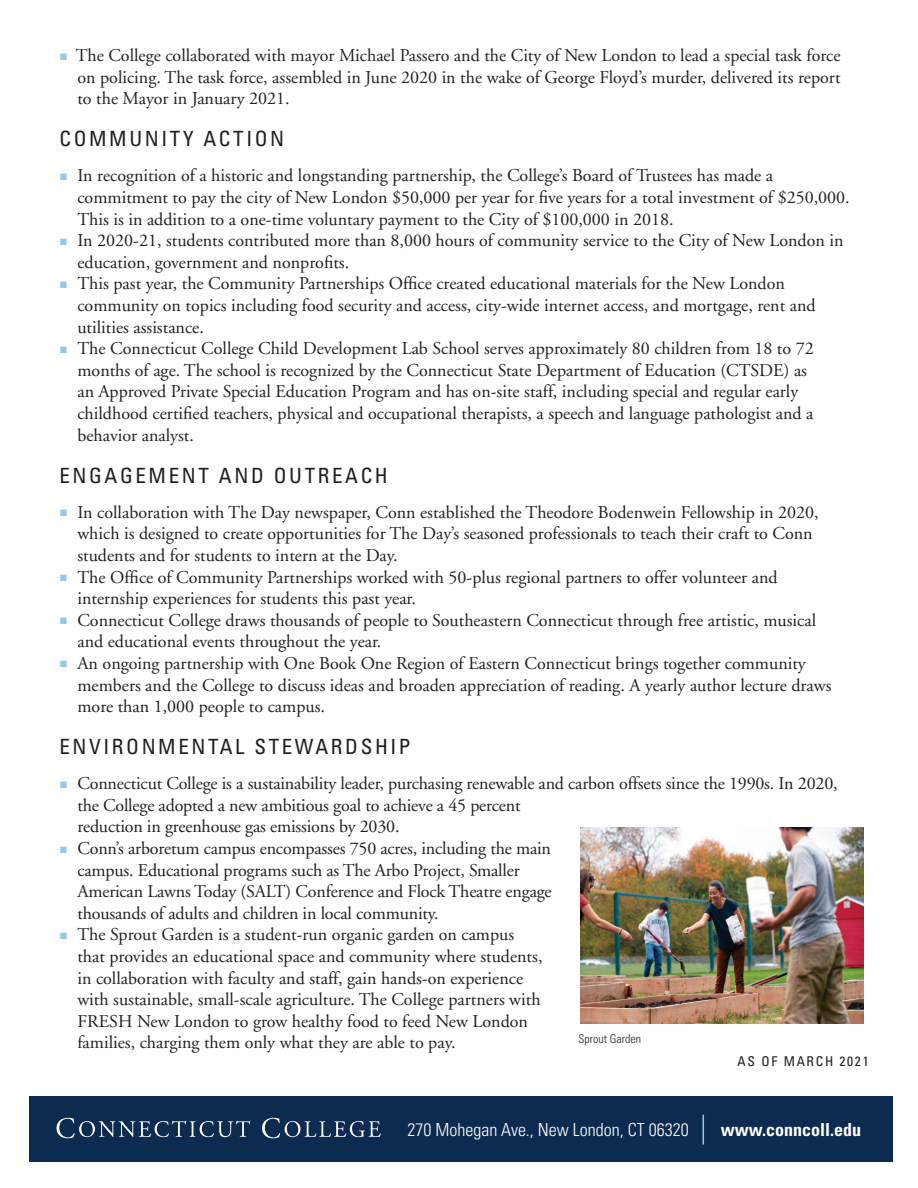
<style>
.page{position:relative;width:918px;height:1188px;background:#fff}
.page>*{position:absolute;margin:0;border:0;box-sizing:border-box;transform-origin:0 0}
.t1{font:condensed 21px "Univers LT Std";letter-spacing:.125em;color:#231f20}
.t2{font:18px/21.6px "Adobe Garamond";color:#231f20}
.t3{font:300 condensed 18px "Univers LT Std";color:#fff}
.t4{font:700 condensed 18px "Univers LT Std";color:#fff}
.t5{font:condensed 13.5px "Univers LT Std";letter-spacing:.125em;color:#231f20}
.t6{font:300 condensed 12px "Univers LT Std";color:#231f20}
.s1{font-family:"Alright Sans";font-weight:100;font-size:9px;color:#93c8eb}
</style>
<div class="page">
<div style="left:29px;top:1096px;width:863px;height:66px;background:#0d2b51"></div>
<svg style="left:56px;top:1118px;width:194px;height:20px"></svg>
<svg style="left:262px;top:1118px;width:119px;height:20px"></svg>
<hr style="left:703px;top:1115px;width:1px;height:30px;background:#93c8eb">
<img style="left:580px;top:828px;width:284px;height:196px">
<p class="t2" style="left:77px;top:45px;width:765px;text-align:justify;text-indent:-18px"><span class="s1">■</span> The College collaborated with mayor Michael Passero and the City of New London to lead a special task force on policing. The task force, assembled in June 2020 in the wake of George Floyd’s murder, delivered its report to the Mayor in January 2021.</p>
<p class="t1" style="left:59px;top:126px;width:226px">COMMUNITY ACTION</p>
<p class="t2" style="left:77px;top:165px;width:774px;text-indent:-18px"><span class="s1">■</span> In recognition of a historic and longstanding partnership, the College’s Board of Trustees has made a commitment to pay the city of New London $50,000 per year for five years for a total investment of $250,000.<br>This is in addition to a one-time voluntary payment to the City of $100,000 in 2018.</p>
<p class="t2" style="left:77px;top:230px;width:768px;text-indent:-18px"><span class="s1">■</span> In 2020-21, students contributed more than 8,000 hours of community service to the City of New London in education, government and nonprofits.</p>
<p class="t2" style="left:77px;top:273px;width:740px;text-indent:-18px"><span class="s1">■</span> This past year, the Community Partnerships Office created educational materials for the New London community on topics including food security and access, city-wide internet access, and mortgage, rent and utilities assistance.</p>
<p class="t2" style="left:77px;top:338px;width:738px;text-indent:-18px"><span class="s1">■</span> The Connecticut College Child Development Lab School serves approximately 80 children from 18 to 72 months of age. The school is recognized by the Connecticut State Department of Education (CTSDE) as an Approved Private Special Education Program and has on-site staff, including special and regular early childhood certified teachers, physical and occupational therapists, a speech and language pathologist and a behavior analyst.</p>
<p class="t1" style="left:59px;top:462px;width:330px">ENGAGEMENT AND OUTREACH</p>
<p class="t2" style="left:77px;top:502px;width:743px;text-indent:-18px"><span class="s1">■</span> In collaboration with The Day newspaper, Conn established the Theodore Bodenwein Fellowship in 2020, which is designed to create opportunities for The Day’s seasoned professionals to teach their craft to Conn students and for students to intern at the Day.</p>
<p class="t2" style="left:77px;top:567px;width:702px;text-indent:-18px"><span class="s1">■</span> The Office of Community Partnerships worked with 50-plus regional partners to offer volunteer and internship experiences for students this past year.</p>
<p class="t2" style="left:77px;top:610px;width:740px;text-indent:-18px"><span class="s1">■</span> Connecticut College draws thousands of people to Southeastern Connecticut through free artistic, musical and educational events throughout the year.</p>
<p class="t2" style="left:77px;top:653px;width:756px;text-indent:-18px"><span class="s1">■</span> An ongoing partnership with One Book One Region of Eastern Connecticut brings together community members and the College to discuss ideas and broaden appreciation of reading. A yearly author lecture draws more than 1,000 people to campus.</p>
<p class="t1" style="left:59px;top:733px;width:353px">ENVIRONMENTAL STEWARDSHIP</p>
<p class="t2" style="left:77px;top:773px;width:762px;text-indent:-18px"><span class="s1">■</span> Connecticut College is a sustainability leader, purchasing renewable and carbon offsets since the 1990s. In 2020, the College adopted a new ambitious goal to achieve a 45 percent<br>reduction in greenhouse gas emissions by 2030.</p>
<p class="t2" style="left:77px;top:838px;width:476px;text-indent:-18px"><span class="s1">■</span> Conn’s arboretum campus encompasses 750 acres, including the main campus. Educational programs such as The Arbo Project, Smaller American Lawns Today (SALT) Conference and Flock Theatre engage thousands of adults and children in local community.</p>
<p class="t2" style="left:77px;top:924px;width:467px;text-indent:-18px"><span class="s1">■</span> The Sprout Garden is a student-run organic garden on campus that provides an educational space and community where students, in collaboration with faculty and staff, gain hands-on experience with sustainable, small-scale agriculture. The College partners with FRESH New London to grow healthy food to feed New London families, charging them only what they are able to pay.</p>
<p class="t6" style="left:578px;top:1032px;width:64px">Sprout Garden</p>
<p class="t5" style="left:738px;top:1053px;width:133px">AS OF MARCH 2021</p>
<p class="t3" style="left:407px;top:1118px;width:283px">270 Mohegan Ave., New London, CT 06320</p>
<p class="t4" style="left:721px;top:1118px;width:142px">www.conncoll.edu</p>
</div>
